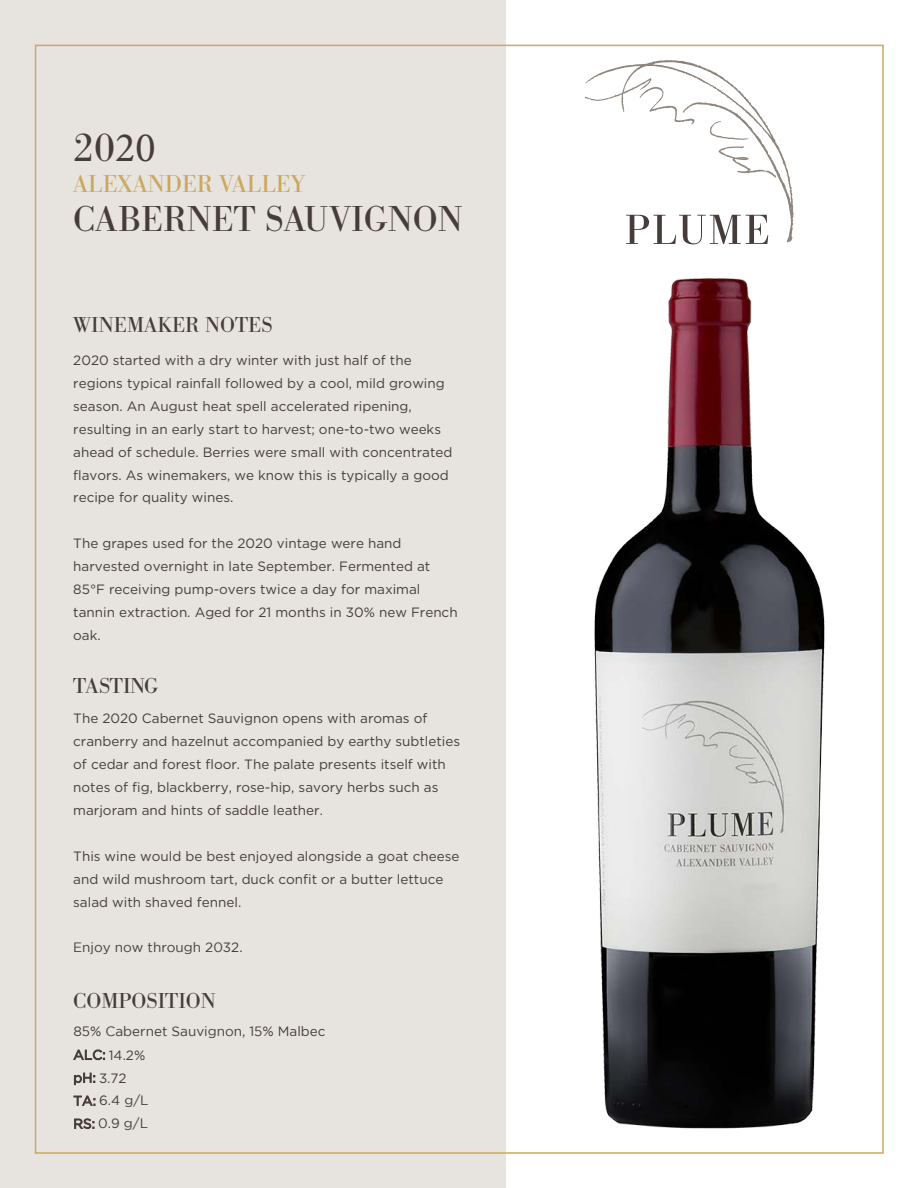
<style>
.page{position:relative;width:918px;height:1188px;background:#fff}
.page>*{position:absolute;margin:0;border:0;box-sizing:border-box;transform-origin:0 0}
.t1{font:42px "Bodoni Ant";color:#463d3b}
.t2{font:37.5px "Bodoni Ant";color:#463d3b}
.t3{font:25.5px "Bodoni Ant";color:#caa860}
.t4{font:22.5px "Bodoni Ant";color:#463d3b}
.t5{font:22.5px "Bodoni Ant";letter-spacing:-.03em;color:#463d3b}
.t6{font:13.5px/23px "Gotham";color:#463d3b}
.t7{font:13.5px/23.1px "Gotham";color:#463d3b}
.s1{font-family:"Minion Pro"}
.s2{font-style:inherit}
</style>
<div class="page">
<svg style="left:585px;top:60px;width:209px;height:184px"></svg>
<div style="left:0;top:0;width:505px;height:1188px;background:#e7e3df"></div>
<img style="left:594px;top:249px;width:290px;height:900px">
<h1 class="t1" style="left:73px;top:125px;width:84px">20<span class="s1">20</span></h1>
<h3 class="t3" style="left:73px;top:170px;width:234px">ALEXANDER VALLEY</h3>
<h2 class="t2" style="left:73px;top:199px;width:391px">CABERNET SAUVIGNON</h2>
<h3 class="t4" style="left:73px;top:313px;width:201px">WINEMAKER NOTES</h3>
<p class="t6" style="left:73px;top:348px;width:381px">2020 started with a dry winter with just half of the regions typical rainfall followed by a cool, mild growing season. An August heat spell accelerated ripening, resulting in an early start to harvest; one-to-two weeks ahead of schedule. Berries were small with concentrated flavors. As winemakers, we know this is typically a good recipe for quality wines.</p>
<p class="t6" style="left:73px;top:532px;width:386px">The grapes used for the 2020 vintage were hand harvested overnight in late September. Fermented at 85°F receiving pump-overs twice a day for maximal tannin extraction. Aged for 21 months in 30% new French oak.</p>
<h3 class="t5" style="left:73px;top:674px;width:87px">TASTING</h3>
<p class="t6" style="left:73px;top:706px;width:388px">The 2020 Cabernet Sauvignon opens with aromas of cranberry and hazelnut accompanied by earthy subtleties of cedar and forest floor. The palate presents itself with notes of fig, blackberry, rose-hip, savory herbs such as marjoram and hints of saddle leather.</p>
<p class="t6" style="left:73px;top:844px;width:388px">This wine would be best enjoyed alongside a goat cheese and wild mushroom tart, duck confit or a butter lettuce salad with shaved fennel.</p>
<p class="t7" style="left:73px;top:936px;width:171px">Enjoy now through 20<span class="s2">32</span>.</p>
<h3 class="t4" style="left:73px;top:989px;width:144px">COMPOSITION</h3>
<p class="t7" style="left:73px;top:1020px;width:254px"><span class="s2">8</span>5% Cabernet Sauvignon, <span class="s2">1</span>5% <span class="s2">Malbec<br>ALC:</span> 14.<span class="s2">2</span>%<br><span class="s2">pH: 3.72<br>TA: 6.4</span> g/L<br><span class="s2">RS:</span> 0.<span class="s2">9</span> g/L</p>
</div>
